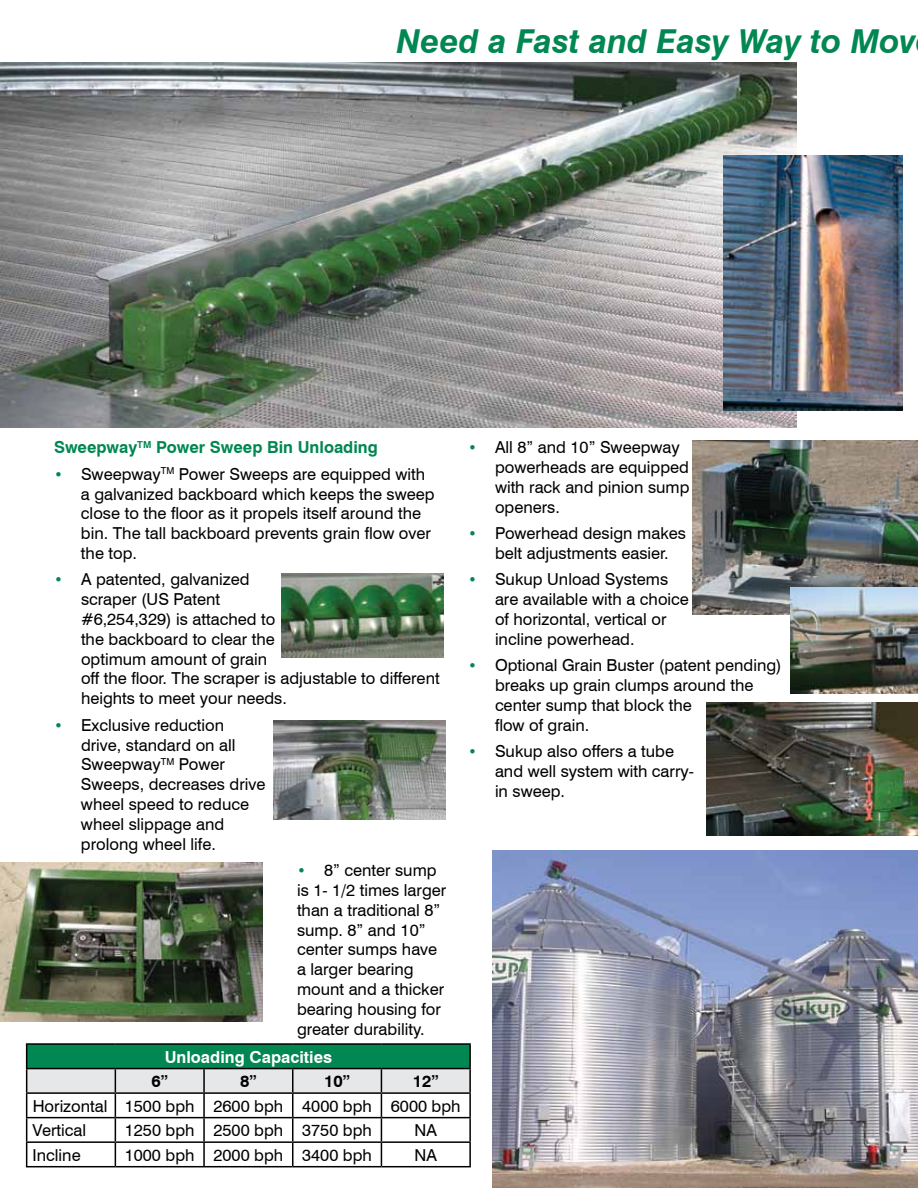
<style>
.page{position:relative;width:918px;height:1188px;background:#fff}
.page>*{position:absolute;margin:0;border:0;box-sizing:border-box;transform-origin:0 0}
.t1{font:italic 700 33px "Swiss 721 BT";color:#008752}
.t2{font:16.5px/19.8px "Swiss 721 BT";color:#000}
.t3{font:700 16.5px "Swiss 721 BT";color:#008752}
.t4{font:700 16.5px "Swiss 721 BT";color:#fff}
.t5{font:700 16.5px "Swiss 721 BT";color:#000}
.s1{font-size:15px;color:#008752}
</style>
<div class="page">
<img style="left:0;top:63px;width:796px;height:365px">
<img style="left:724px;top:156px;width:179px;height:254px">
<img style="left:282px;top:574px;width:162px;height:84px">
<img style="left:273px;top:720px;width:173px;height:100px">
<img style="left:692px;top:441px;width:226px;height:173px">
<img style="left:706px;top:702px;width:212px;height:134px">
<hr style="left:26px;top:1043px;width:89px;height:2px;background:#000">
<hr style="left:115px;top:1043px;width:89px;height:2px;background:#000">
<hr style="left:204px;top:1043px;width:89px;height:2px;background:#000">
<hr style="left:293px;top:1043px;width:88px;height:2px;background:#000">
<hr style="left:381px;top:1043px;width:90px;height:2px;background:#000">
<hr style="left:469px;top:1045px;width:2px;height:23px;background:#000">
<hr style="left:381px;top:1068px;width:90px;height:1px;background:#000">
<hr style="left:469px;top:1069px;width:2px;height:23px;background:#000">
<hr style="left:381px;top:1092px;width:90px;height:2px;background:#000">
<hr style="left:469px;top:1094px;width:2px;height:23px;background:#000">
<hr style="left:381px;top:1117px;width:90px;height:1px;background:#000">
<hr style="left:469px;top:1118px;width:2px;height:23px;background:#000">
<hr style="left:381px;top:1141px;width:90px;height:2px;background:#000">
<svg style="left:26px;top:1045px;width:444px;height:121px"></svg>
<hr style="left:469px;top:1143px;width:2px;height:23px;background:#000">
<hr style="left:26px;top:1166px;width:89px;height:1px;background:#000">
<hr style="left:115px;top:1166px;width:89px;height:1px;background:#000">
<hr style="left:204px;top:1166px;width:89px;height:1px;background:#000">
<hr style="left:293px;top:1166px;width:88px;height:1px;background:#000">
<hr style="left:381px;top:1166px;width:90px;height:1px;background:#000">
<img style="left:493px;top:850px;width:425px;height:338px">
<img style="left:0;top:862px;width:263px;height:160px">
<img style="left:791px;top:588px;width:127px;height:105px">
<h1 class="t1" style="left:397px;top:18px;width:521px">Need a Fast and Easy Way to Mov</h1>
<p class="t3" style="left:54px;top:436px;width:325px">Sweepway<sup>TM</sup> Power Sweep Bin Unloading</p>
<p class="t2" style="left:81px;top:463px;width:355px;text-indent:-27px"><span class="s1">•</span> Sweepway<sup>TM</sup> Power Sweeps are equipped with a galvanized backboard which keeps the sweep close to the floor as it propels itself around the bin. The tall backboard prevents grain flow over the top.</p>
<p class="t2" style="left:81px;top:569px;width:360px;text-indent:-27px"><span class="s1">•</span> A patented, galvanized<br>scraper (US Patent<br>#6,254,329) is attached to<br>the backboard to clear the<br>optimum amount of grain<br>off the floor. The scraper is adjustable to different heights to meet your needs.</p>
<p class="t2" style="left:81px;top:714px;width:186px;text-indent:-27px"><span class="s1">•</span> Exclusive reduction drive, standard on all<br>Sweepway<sup>TM</sup> Power<br>Sweeps, decreases drive wheel speed to reduce wheel slippage and prolong wheel life.</p>
<p class="t2" style="left:297px;top:860px;width:151px"><span class="s1">•</span> 8” center sump is 1- 1/2 times larger than a traditional 8” sump. 8” and 10” center sumps have a larger bearing mount and a thicker bearing housing for greater durability.</p>
<p class="t4" style="left:165px;top:1045px;width:169px">Unloading Capacities</p>
<p class="t5" style="left:151px;top:1070px;width:18px">6”</p>
<p class="t5" style="left:240px;top:1070px;width:18px">8”</p>
<p class="t5" style="left:324px;top:1070px;width:27px">10”</p>
<p class="t5" style="left:413px;top:1070px;width:27px">12”</p>
<p class="t2" style="left:33px;top:1093px;width:429px;line-height:24.6px">Horizontal 1500 bph 2600 bph 4000 bph 6000 bph<br>Vertical</p>
<p class="t2" style="left:125px;top:1120px;width:249px">1250 bph 2500 bph 3750 bph</p>
<p class="t2" style="left:415px;top:1120px;width:24px">NA</p>
<p class="t2" style="left:33px;top:1144px;width:50px">Incline</p>
<p class="t2" style="left:125px;top:1144px;width:249px">1000 bph 2000 bph 3400 bph</p>
<p class="t2" style="left:415px;top:1144px;width:24px">NA</p>
<p class="t2" style="left:495px;top:437px;width:196px;text-indent:-27px"><span class="s1">•</span> All 8” and 10” Sweepway powerheads are equipped with rack and pinion sump openers.</p>
<p class="t2" style="left:468px;top:523px;width:220px;text-align:center"><span class="s1">•</span> Powerhead design makes belt adjustments easier.</p>
<p class="t2" style="left:495px;top:569px;width:195px;text-indent:-27px"><span class="s1">•</span> Sukup Unload Systems are available with a choice of horizontal, vertical or incline powerhead.</p>
<p class="t2" style="left:495px;top:655px;width:288px;text-indent:-27px"><span class="s1">•</span> Optional Grain Buster (patent pending) breaks up grain clumps around the center sump that block the<br>flow of grain.</p>
<p class="t2" style="left:495px;top:741px;width:200px;text-indent:-27px"><span class="s1">•</span> Sukup also offers a tube and well system with carry&shy;in sweep.</p>
</div>
